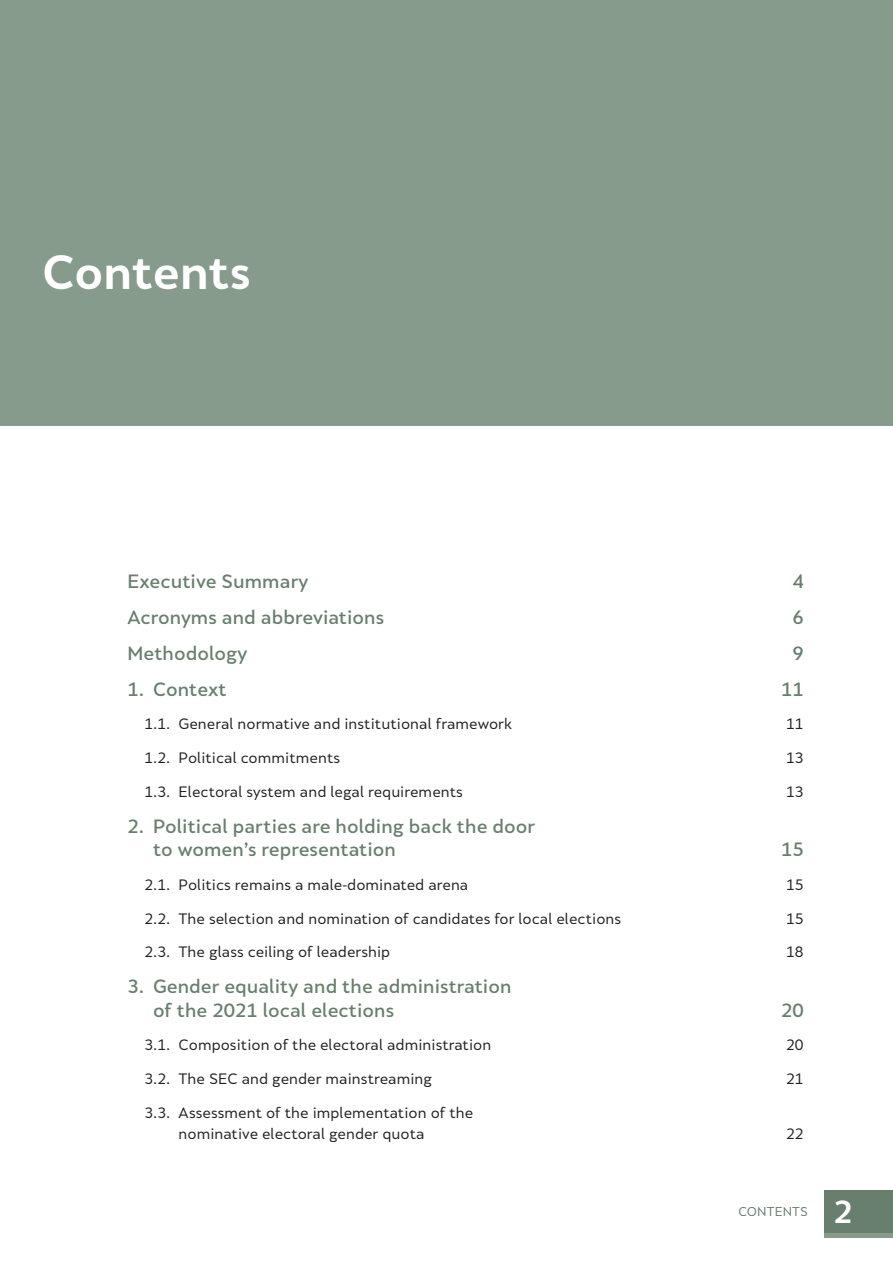
<style>
.page{position:relative;width:893px;height:1263px;background:#fff}
.page>*{position:absolute;margin:0;border:0;box-sizing:border-box;transform-origin:0 0}
.Heading_0{font:700 45px "Skola Sans";color:#fff}
.t1{font:700 30px "Skola Sans";color:#fff}
.t2{font:500 18px/23.2px "Skola Sans";color:#677f6c}
.t3{font:14.1px/21px "Skola Sans";color:#231f20}
.t4{font:12px "Skola Sans";color:#677f6c}
</style>
<div class="page">
<div style="left:825px;top:1229px;width:68px;height:8px;background:#869b8b"></div>
<div style="left:825px;top:1191px;width:68px;height:42px;background:#677f6c"></div>
<div style="left:0;top:0;width:893px;height:425px;background:#869b8b"></div>
<p class="Heading_0" style="left:43px;top:244px;width:210px">Contents</p>
<p class="t2" style="left:128px;top:569px;width:182px">Executive Summary</p>
<p class="t2" style="left:792px;top:569px;width:13px">4</p>
<p class="t2" style="left:128px;top:605px;width:258px">Acronyms and abbreviations</p>
<p class="t2" style="left:792px;top:605px;width:13px">6</p>
<p class="t2" style="left:128px;top:641px;width:121px">Methodology</p>
<p class="t2" style="left:792px;top:641px;width:13px">9</p>
<p class="t2" style="left:128px;top:677px;width:101px">1. Context</p>
<p class="t2" style="left:781px;top:677px;width:24px">11</p>
<p class="t3" style="left:145px;top:713px;width:369px">1.1. General normative and institutional framework</p>
<p class="t3" style="left:786px;top:713px;width:19px">11</p>
<p class="t3" style="left:145px;top:747px;width:197px">1.2. Political commitments</p>
<p class="t3" style="left:786px;top:747px;width:19px">13</p>
<p class="t3" style="left:145px;top:781px;width:320px">1.3. Electoral system and legal requirements</p>
<p class="t3" style="left:786px;top:781px;width:19px">13</p>
<p class="t2" style="left:153px;top:814px;width:384px;text-indent:-26px">2. Political parties are holding back the door to women’s representation</p>
<p class="t2" style="left:781px;top:838px;width:24px">15</p>
<p class="t3" style="left:145px;top:874px;width:325px">2.1. Politics remains a male-dominated arena</p>
<p class="t3" style="left:786px;top:874px;width:19px">15</p>
<p class="t3" style="left:145px;top:908px;width:478px">2.2. The selection and nomination of candidates for local elections</p>
<p class="t3" style="left:786px;top:908px;width:19px">15</p>
<p class="t3" style="left:145px;top:941px;width:247px">2.3. The glass ceiling of leadership</p>
<p class="t3" style="left:786px;top:941px;width:19px">18</p>
<p class="t2" style="left:153px;top:975px;width:360px;text-indent:-26px">3. Gender equality and the administration of the 2021 local elections</p>
<p class="t2" style="left:781px;top:998px;width:24px">20</p>
<p class="t3" style="left:145px;top:1035px;width:348px">3.1. Composition of the electoral administration</p>
<p class="t3" style="left:786px;top:1035px;width:19px">20</p>
<p class="t3" style="left:145px;top:1068px;width:75px">3.2. The SEC</p>
<p class="t3" style="left:242px;top:1068px;width:192px">and gender mainstreaming</p>
<p class="t3" style="left:786px;top:1068px;width:19px">21</p>
<p class="t3" style="left:179px;top:1102px;width:296px;text-indent:-34px">3.3. Assessment of the implementation of the nominative electoral gender quota</p>
<p class="t3" style="left:786px;top:1123px;width:19px">22</p>
<p class="t4" style="left:738px;top:1205px;width:10px">CONTENTS</p>
<h2 class="t1" style="left:833px;top:1193px;width:21px">2</h2>
</div>
